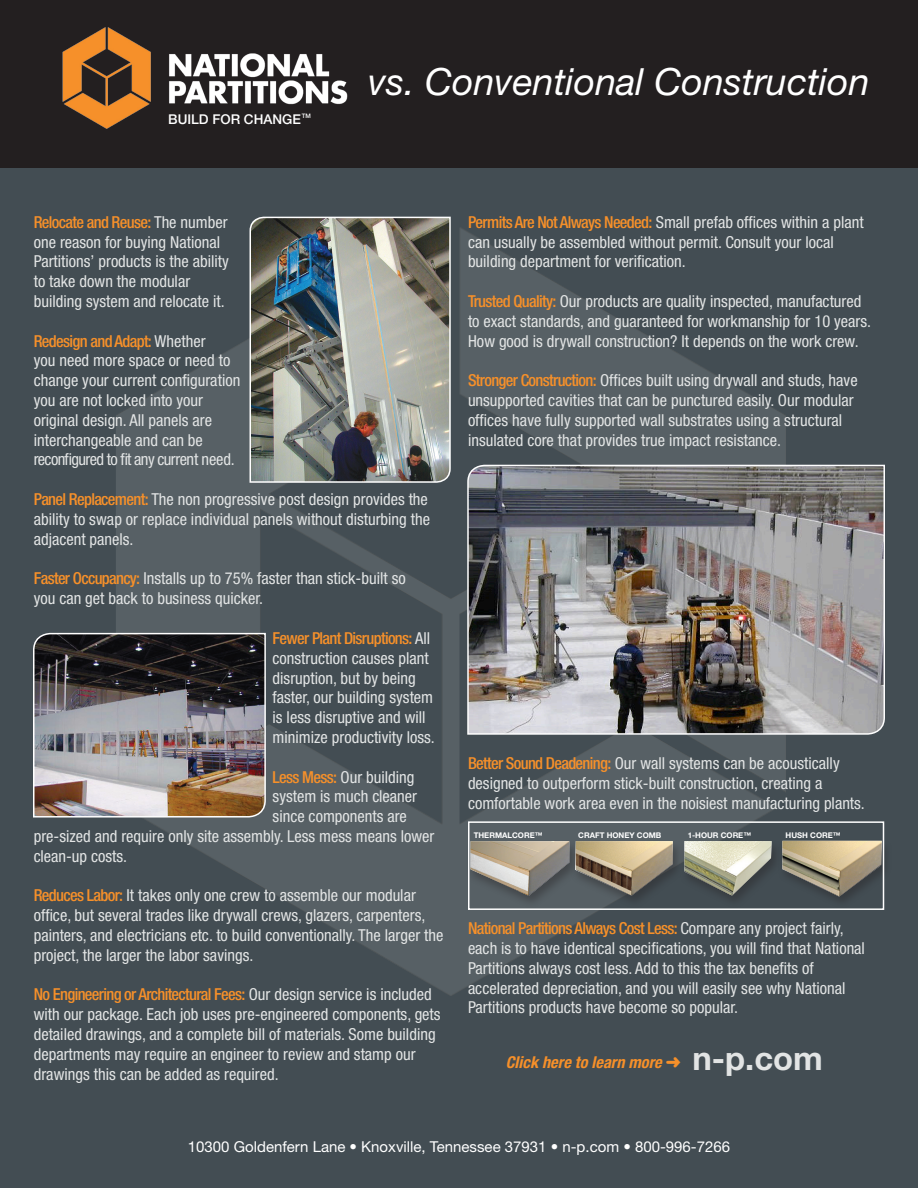
<style>
.page{position:relative;width:918px;height:1188px;background:#fff}
.page>*{position:absolute;margin:0;border:0;box-sizing:border-box;transform-origin:0 0}
.t1{font:italic 37.5px "Helvetica Neue LT Std";color:#fff}
.t2{font:700 32.7px "Helvetica Neue LT Std";color:#e2e4e4}
.t3{font:condensed 16.5px/19.8px "Helvetica Neue LT Std";color:#e2e4e4}
.t4{font:italic 700 condensed 16.35px "Helvetica Neue LT Std";color:#f6902a}
.t5{font:15px "Helvetica Neue LT Std";color:#fff}
.t6{font:500 13.5px "Helvetica Neue LT Std";color:#fff}
.Bold_Subhead{font:700 7.8px "Helvetica Neue LT Std";color:#fff}
.s1{font-weight:500;color:#f6902a}
</style>
<div class="page">
<div style="left:0;top:167px;width:918px;height:1021px;background:#434d53"></div>
<img style="left:4px;top:167px;width:910px;height:857px">
<div style="left:0;top:0;width:918px;height:167px;background:#231f20"></div>
<img style="left:62px;top:27px;width:286px;height:102px">
<img style="left:249px;top:216px;width:203px;height:268px">
<img style="left:32px;top:632px;width:235px;height:186px">
<img style="left:466px;top:464px;width:420px;height:271px">
<div style="left:466px;top:839px;width:115px;height:70px;background:#231f20;opacity:.39"></div>
<img style="left:471px;top:841px;width:98px;height:55px">
<div style="left:570px;top:839px;width:114px;height:70px;background:#231f20;opacity:.39"></div>
<img style="left:576px;top:841px;width:97px;height:55px">
<div style="left:680px;top:839px;width:103px;height:70px;background:#231f20;opacity:.39"></div>
<img style="left:684px;top:841px;width:88px;height:55px">
<div style="left:778px;top:839px;width:114px;height:71px;background:#231f20;opacity:.39"></div>
<img style="left:782px;top:841px;width:99px;height:56px">
<div style="left:468px;top:821px;width:416px;height:89px;border:2px solid #fff"></div>
<p class="t6" style="left:168px;top:111px;width:144px">BUILD FOR CHANGE<sup>TM</sup></p>
<p class="t1" style="left:368px;top:59px;width:503px">vs. Conventional Construction</p>
<p class="t3" style="left:34px;top:212px;width:197px"><span class="s1">Relocate and Reuse:</span> The number one reason for buying National<br>Partitions’ products is the ability to take down the modular building system and relocate it.</p>
<p class="t3" style="left:34px;top:331px;width:208px"><span class="s1">Redesign and Adapt:</span> Whether<br>you need more space or need to change your current configuration you are not locked into your original design. All panels are interchangeable and can be reconfigured to fit any current need.</p>
<p class="t3" style="left:34px;top:489px;width:398px"><span class="s1">Panel Replacement:</span> The non progressive post design provides the ability to swap or replace individual panels without disturbing the adjacent panels.</p>
<p class="t3" style="left:34px;top:568px;width:373px"><span class="s1">Faster Occupancy:</span> Installs up to 75% faster than stick-built so you can get back to business quicker.</p>
<p class="t3" style="left:273px;top:628px;width:164px"><span class="s1">Fewer Plant Disruptions:</span> All construction causes plant disruption, but by being faster, our building system is less disruptive and will minimize productivity loss.</p>
<p class="t3" style="left:273px;top:767px;width:143px"><span class="s1">Less Mess:</span> Our building</p>
<p class="t3" style="left:273px;top:787px;width:146px">system is much cleaner</p>
<p class="t3" style="left:273px;top:806px;width:136px">since components are</p>
<p class="t3" style="left:34px;top:826px;width:402px">pre-sized and require only site assembly. Less mess means lower</p>
<p class="t3" style="left:34px;top:846px;width:95px">clean-up costs.</p>
<p class="t3" style="left:34px;top:886px;width:411px"><span class="s1">Reduces Labor:</span> It takes only one crew to assemble our modular office, but several trades like drywall crews, glazers, carpenters, painters, and electricians etc. to build conventionally. The larger the project, the larger the labor savings.</p>
<p class="t3" style="left:34px;top:985px;width:408px"><span class="s1">No Engineering or Architectural Fees:</span> Our design service is included with our package. Each job uses pre-engineered components, gets detailed drawings, and a complete bill of materials. Some building departments may require an engineer to review and stamp our drawings this can be added as required.</p>
<p class="t3" style="left:468px;top:212px;width:397px"><span class="s1">Permits Are Not Always Needed:</span> Small prefab offices within a plant can usually be assembled without permit. Consult your local building department for verification.</p>
<p class="t3" style="left:468px;top:291px;width:405px"><span class="s1">Trusted Quality:</span> Our products are quality inspected, manufactured to exact standards, and guaranteed for workmanship for 10 years.<br>How good is drywall construction? It depends on the work crew.</p>
<p class="t3" style="left:468px;top:370px;width:391px"><span class="s1">Stronger Construction:</span> Offices built using drywall and studs, have unsupported cavities that can be punctured easily. Our modular offices have fully supported wall substrates using a structural insulated core that provides true impact resistance.</p>
<p class="t3" style="left:468px;top:753px;width:398px"><span class="s1">Better Sound Deadening:</span> Our wall systems can be acoustically designed to outperform stick-built construction, creating a comfortable work area even in the noisiest manufacturing plants.</p>
<p class="Bold_Subhead" style="left:474px;top:830px;width:70px">THERMALCORE™</p>
<p class="Bold_Subhead" style="left:578px;top:830px;width:85px">CRAFT HONEY COMB</p>
<p class="Bold_Subhead" style="left:688px;top:830px;width:65px">1-HOUR CORE™</p>
<p class="Bold_Subhead" style="left:786px;top:830px;width:57px">HUSH CORE™</p>
<p class="t3" style="left:468px;top:918px;width:398px"><span class="s1">National Partitions Always Cost Less:</span> Compare any project fairly, each is to have identical specifications, you will find that National Partitions always cost less. Add to this the tax benefits of accelerated depreciation, and you will easily see why National Partitions products have become so popular.</p>
<p class="t4" style="left:506px;top:1052px;width:177px">Click here to learn more ➜</p>
<p class="t2" style="left:692px;top:1039px;width:132px">n-p.com</p>
<p class="t5" style="left:188px;top:1138px;width:544px">10300 Goldenfern Lane • Knoxville, Tennessee 37931 • n-p.com • 800-996-7266</p>
</div>
